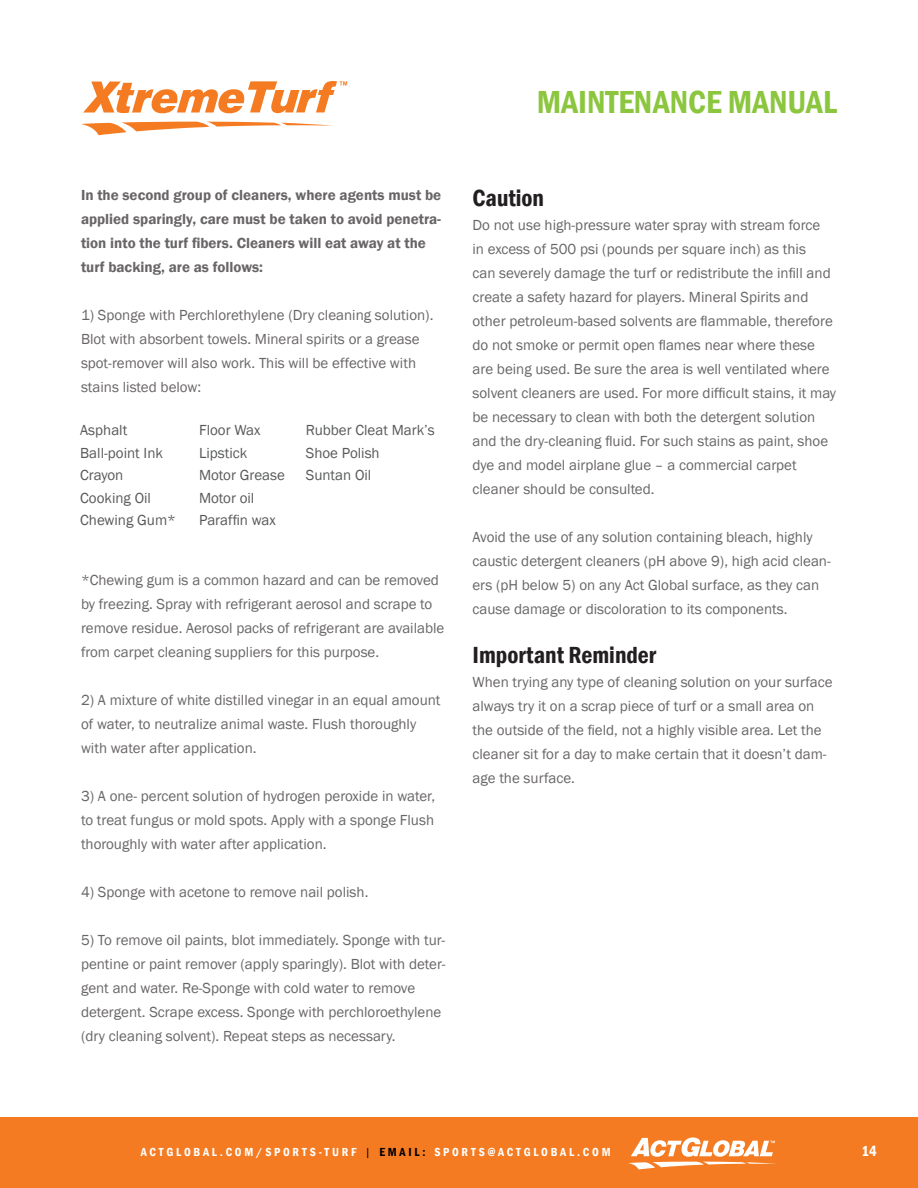
<style>
.page{position:relative;width:918px;height:1188px;background:#fff}
.page>*{position:absolute;margin:0;border:0;box-sizing:border-box;transform-origin:0 0}
.t1{font:600 condensed 32.7px "Franklin Gothic";color:#8bc63e}
.Black_Subhead{font:600 condensed 24px "Franklin Gothic";color:#231f20}
.NEW_Body_Copy{font:15px/24px "Franklin Gothic";color:#686566}
.NEW_Body_Copy-2{font:600 15px/24px "Franklin Gothic";color:#686566}
.NEW_Body_Copy-3{font:15px "Franklin Gothic";color:#58595a}
.t2{font:600 condensed 15px "Franklin Gothic";color:#fff}
.t3{font:600 condensed 12px "Franklin Gothic";letter-spacing:.23em;color:#fff}
.s1{font-weight:400;font-stretch:normal;color:#010000}
.s2{color:#010000}
</style>
<div class="page">
<div style="left:0;top:1117px;width:918px;height:71px;background:#f47b21"></div>
<svg style="left:628px;top:1137px;width:148px;height:32px"></svg>
<svg style="left:81px;top:122px;width:252px;height:13px"></svg>
<svg style="left:83px;top:81px;width:264px;height:32px"></svg>
<h1 class="t1" style="left:537px;top:81px;width:302px">MAINTENANCE MANUAL</h1>
<p class="NEW_Body_Copy-2" style="left:81px;top:183px;width:362px">In the second group of cleaners, where agents must be applied sparingly, care must be taken to avoid penetra&shy;tion into the turf fibers. Cleaners will eat away at the turf backing, are as follows:</p>
<p class="NEW_Body_Copy" style="left:81px;top:303px;width:354px">1) Sponge with Perchlorethylene (Dry cleaning solution).<br>Blot with absorbent towels. Mineral spirits or a grease spot-remover will also work. This will be effective with stains listed below:</p>
<p class="NEW_Body_Copy-3" style="left:80px;top:421px;width:49px">Asphalt</p>
<p class="NEW_Body_Copy-3" style="left:80px;top:443px;width:84px">Ball-point Ink</p>
<p class="NEW_Body_Copy-3" style="left:80px;top:466px;width:45px">Crayon</p>
<p class="NEW_Body_Copy-3" style="left:80px;top:488px;width:72px">Cooking Oil</p>
<p class="NEW_Body_Copy-3" style="left:80px;top:511px;width:97px">Chewing Gum*</p>
<p class="NEW_Body_Copy-3" style="left:199px;top:421px;width:63px">Floor Wax</p>
<p class="NEW_Body_Copy-3" style="left:199px;top:443px;width:50px">Lipstick</p>
<p class="NEW_Body_Copy-3" style="left:199px;top:466px;width:87px">Motor Grease</p>
<p class="NEW_Body_Copy-3" style="left:199px;top:488px;width:57px">Motor oil</p>
<p class="NEW_Body_Copy-3" style="left:199px;top:511px;width:78px">Paraffin wax</p>
<p class="NEW_Body_Copy-3" style="left:306px;top:421px;width:131px">Rubber Cleat Mark’s</p>
<p class="NEW_Body_Copy-3" style="left:306px;top:443px;width:75px">Shoe Polish</p>
<p class="NEW_Body_Copy-3" style="left:306px;top:466px;width:67px">Suntan Oil</p>
<p class="NEW_Body_Copy" style="left:81px;top:568px;width:365px">*Chewing gum is a common hazard and can be removed by freezing. Spray with refrigerant aerosol and scrape to remove residue. Aerosol packs of refrigerant are available from carpet cleaning suppliers for this purpose.</p>
<p class="NEW_Body_Copy" style="left:81px;top:688px;width:361px">2) A mixture of white distilled vinegar in an equal amount of water, to neutralize animal waste. Flush thoroughly with water after application.</p>
<p class="NEW_Body_Copy" style="left:81px;top:784px;width:356px;text-align:justify">3) A one- percent solution of hydrogen peroxide in water, to treat fungus or mold spots. Apply with a sponge Flush thoroughly with water after application.</p>
<p class="NEW_Body_Copy" style="left:81px;top:880px;width:289px">4) Sponge with acetone to remove nail polish.</p>
<p class="NEW_Body_Copy" style="left:81px;top:928px;width:366px;text-align:justify">5) To remove oil paints, blot immediately. Sponge with tur&shy;pentine or paint remover (apply sparingly). Blot with deter&shy;gent and water. Re-Sponge with cold water to remove</p>
<p class="NEW_Body_Copy" style="left:81px;top:1000px;width:362px">detergent. Scrape excess. Sponge with perchloroethylene (dry cleaning solvent). Repeat steps as necessary.</p>
<p class="Black_Subhead" style="left:472px;top:182px;width:73px">Caution</p>
<p class="NEW_Body_Copy" style="left:472px;top:213px;width:365px">Do not use high-pressure water spray with stream force<br>in excess of 500 psi (pounds per square inch) as this<br>can severely damage the turf or redistribute the infill and create a safety hazard for players. Mineral Spirits and other petroleum-based solvents are flammable, therefore do not smoke or permit open flames near where these are being used. Be sure the area is well ventilated where solvent cleaners are used. For more difficult stains, it may be necessary to clean with both the detergent solution and the dry-cleaning fluid. For such stains as paint, shoe dye and model airplane glue – a commercial carpet cleaner should be consulted.</p>
<p class="NEW_Body_Copy" style="left:472px;top:525px;width:360px">Avoid the use of any solution containing bleach, highly caustic detergent cleaners (pH above 9), high acid clean&shy;ers (pH below 5) on any Act Global surface, as they can cause damage or discoloration to its components.</p>
<p class="Black_Subhead" style="left:472px;top:639px;width:185px">Important Reminder</p>
<p class="NEW_Body_Copy" style="left:472px;top:671px;width:362px">When trying any type of cleaning solution on your surface always try it on a scrap piece of turf or a small area on the outside of the field, not a highly visible area. Let the cleaner sit for a day to make certain that it doesn’t dam&shy;age the surface.</p>
<p class="t3" style="left:141px;top:1144px;width:471px">ACTGLOBAL.COM/SPORTS-TURF <span class="s1">|</span> <span class="s2">EMAIL:</span> SPORTS@ACTGLOBAL.COM</p>
<p class="t2" style="left:861px;top:1141px;width:17px">14</p>
</div>
